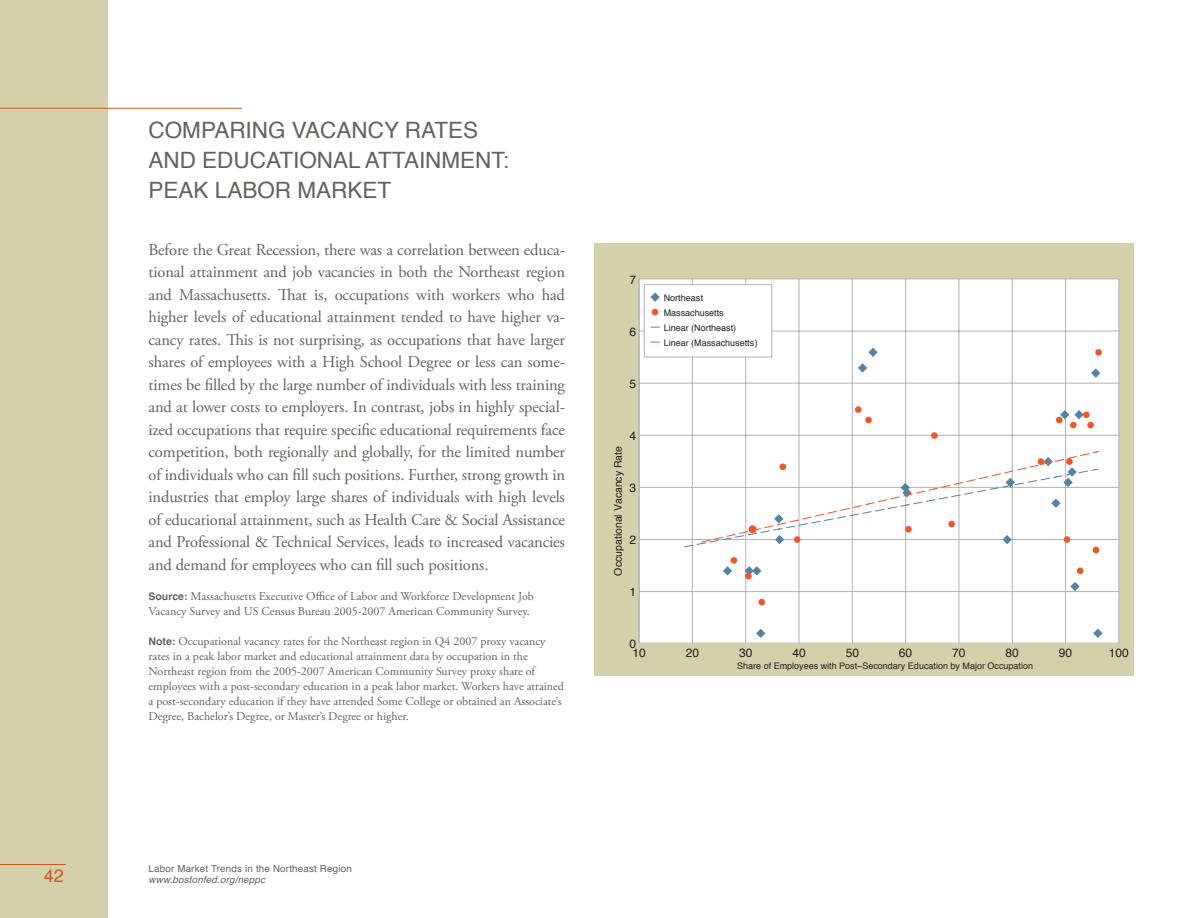
<style>
.page{position:relative;width:1188px;height:918px;background:#fff}
.page>*{position:absolute;margin:0;border:0;box-sizing:border-box;transform-origin:0 0}
.BodyText{font:22.5px/30px "Helvetica";color:#63635b}
.t1{font:18px "Helvetica";color:#ce5b19}
.BodyText-2{font:16.5px/22.5px "Adobe Garamond Pro";letter-spacing:-.01em;color:#63635b;text-align:justify}
.BodyText-3{font:12px/15px "Adobe Garamond Pro";color:#63635b}
.t2{font:12px "Helvetica";color:#231f20}
.t3{font:10.5px "Helvetica";color:#231f20}
.t4{font:9.75px "Helvetica";letter-spacing:.02em;color:#63635b}
.t5{font:italic 9.75px "Helvetica";letter-spacing:.02em;color:#63635b}
.t6{font:9px/15px "Helvetica";color:#231f20}
.s1{font-family:"Helvetica";font-weight:700;font-size:10.5px}
</style>
<div class="page">
<div style="left:0;top:0;width:108px;height:918px;background:#d3d0aa"></div>
<hr style="left:0;top:108px;width:242px;height:1px;background:#ce5b19">
<hr style="left:0;top:864px;width:66px;height:1px;background:#ce5b19">
<div style="left:594px;top:244px;width:540px;height:432px;background:#d3d0aa"></div>
<div style="left:639px;top:279px;width:480px;height:364px;background:#fff"></div>
<hr style="left:639px;top:331px;width:480px;height:1px;background:#b2b3b7">
<hr style="left:639px;top:383px;width:480px;height:1px;background:#b2b3b7">
<hr style="left:639px;top:435px;width:480px;height:1px;background:#b2b3b7">
<hr style="left:639px;top:487px;width:480px;height:1px;background:#b2b3b7">
<hr style="left:639px;top:539px;width:480px;height:1px;background:#b2b3b7">
<hr style="left:639px;top:591px;width:480px;height:1px;background:#b2b3b7">
<hr style="left:1065px;top:279px;width:1px;height:365px;background:#b2b3b7">
<hr style="left:1012px;top:279px;width:1px;height:365px;background:#b2b3b7">
<hr style="left:959px;top:279px;width:1px;height:365px;background:#b2b3b7">
<hr style="left:905px;top:279px;width:1px;height:365px;background:#b2b3b7">
<hr style="left:852px;top:279px;width:1px;height:365px;background:#b2b3b7">
<hr style="left:799px;top:279px;width:1px;height:365px;background:#b2b3b7">
<hr style="left:745px;top:279px;width:1px;height:365px;background:#b2b3b7">
<hr style="left:692px;top:279px;width:1px;height:365px;background:#b2b3b7">
<svg style="left:1091px;top:368px;width:9px;height:10px"></svg>
<svg style="left:1093px;top:629px;width:10px;height:9px"></svg>
<svg style="left:1070px;top:582px;width:10px;height:9px"></svg>
<svg style="left:1060px;top:410px;width:24px;height:9px"></svg>
<svg style="left:868px;top:348px;width:10px;height:9px"></svg>
<svg style="left:858px;top:363px;width:9px;height:10px"></svg>
<svg style="left:756px;top:629px;width:9px;height:9px"></svg>
<svg style="left:745px;top:566px;width:16px;height:10px"></svg>
<svg style="left:723px;top:566px;width:9px;height:10px"></svg>
<div style="left:1087px;top:422px;width:7px;height:6px;background:#f0562c;border-radius:50%"></div>
<div style="left:1070px;top:422px;width:7px;height:6px;background:#f0562c;border-radius:50%"></div>
<div style="left:1095px;top:349px;width:7px;height:7px;background:#f0562c;border-radius:50%"></div>
<div style="left:1056px;top:417px;width:7px;height:6px;background:#f0562c;border-radius:50%"></div>
<svg style="left:1077px;top:568px;width:6px;height:6px"></svg>
<div style="left:1083px;top:411px;width:7px;height:7px;background:#f0562c;border-radius:50%"></div>
<div style="left:855px;top:406px;width:7px;height:7px;background:#f0562c;border-radius:50%"></div>
<div style="left:731px;top:557px;width:6px;height:7px;background:#f0562c;border-radius:50%"></div>
<div style="left:865px;top:417px;width:7px;height:6px;background:#f0562c;border-radius:50%"></div>
<div style="left:931px;top:432px;width:7px;height:7px;background:#f0562c;border-radius:50%"></div>
<div style="left:758px;top:599px;width:7px;height:6px;background:#f0562c;border-radius:50%"></div>
<div style="left:745px;top:573px;width:7px;height:6px;background:#f0562c;border-radius:50%"></div>
<svg style="left:684px;top:450px;width:416px;height:103px"></svg>
<div style="left:644px;top:285px;width:128px;height:72px;background:#fff"></div>
<div style="left:644px;top:284px;width:128px;height:73px;border:1px solid #b2b3b7"></div>
<svg style="left:650px;top:292px;width:10px;height:10px"></svg>
<svg style="left:652px;top:309px;width:6px;height:6px"></svg>
<p class="BodyText" style="left:149px;top:117px;width:362px">COMPARING VACANCY RATES<br>AND EDUCATIONAL ATTAINMENT:<br>PEAK LABOR MARKET</p>
<p class="BodyText-2" style="left:149px;top:239px;width:418px">Before the Great Recession, there was a correlation between educa&shy;tional attainment and job vacancies in both the Northeast region and Massachusetts. That is, occupations with workers who had higher levels of educational attainment tended to have higher va&shy;cancy rates. This is not surprising, as occupations that have larger shares of employees with a High School Degree or less can some&shy;times be filled by the large number of individuals with less training and at lower costs to employers. In contrast, jobs in highly special&shy;ized occupations that require specific educational requirements face competition, both regionally and globally, for the limited number of individuals who can fill such positions. Further, strong growth in industries that employ large shares of individuals with high levels of educational attainment, such as Health Care &amp; Social Assistance and Professional &amp; Technical Services, leads to increased vacancies and demand for employees who can fill such positions.</p>
<p class="BodyText-3" style="left:149px;top:589px;width:387px"><span class="s1">Source:</span> Massachusetts Executive Office of Labor and Workforce Development Job<br>Vacancy Survey and US Census Bureau 2005-2007 American Community Survey.</p>
<p class="BodyText-3" style="left:149px;top:634px;width:417px"><span class="s1">Note:</span> Occupational vacancy rates for the Northeast region in Q4 2007 proxy vacancy rates in a peak labor market and educational attainment data by occupation in the Northeast region from the 2005-2007 American Community Survey proxy share of employees with a post-secondary education in a peak labor market. Workers have attained a post-secondary education if they have attended Some College or obtained an Associate’s Degree, Bachelor’s Degree, or Master’s Degree or higher.</p>
<p class="t2" style="left:629px;top:636px;width:8px">0</p>
<p class="t2" style="left:629px;top:271px;width:8px">7</p>
<p class="t6" style="left:664px;top:291px;width:96px">Northeast<br>Massachusetts<br>Linear (Northeast)<br>Linear (Massachusetts)</p>
<p class="t2" style="left:629px;top:323px;width:8px">6</p>
<p class="t2" style="left:629px;top:375px;width:8px">5</p>
<p class="t2" style="left:629px;top:427px;width:8px">4</p>
<p class="t3" style="left:611px;top:576px;width:131px;rotate:-90deg">Occupational Vacancy Rate</p>
<p class="t2" style="left:629px;top:479px;width:8px">3</p>
<p class="t2" style="left:629px;top:532px;width:8px">2</p>
<p class="t2" style="left:629px;top:584px;width:8px">1</p>
<p class="t2" style="left:632px;top:644px;width:15px">10</p>
<p class="t2" style="left:686px;top:644px;width:15px">20</p>
<p class="t2" style="left:739px;top:644px;width:15px">30</p>
<p class="t2" style="left:792px;top:644px;width:15px">40</p>
<p class="t2" style="left:846px;top:644px;width:15px">50</p>
<p class="t2" style="left:899px;top:644px;width:15px">60</p>
<p class="t2" style="left:952px;top:644px;width:15px">70</p>
<p class="t2" style="left:1006px;top:644px;width:15px">80</p>
<p class="t2" style="left:1059px;top:644px;width:15px">90</p>
<p class="t2" style="left:1109px;top:644px;width:22px">100</p>
<p class="t6" style="left:737px;top:659px;width:297px">Share of Employees with Post−Secondary Education by Major Occupation</p>
<p class="t4" style="left:149px;top:862px;width:205px">Labor Market Trends in the Northeast Region</p>
<p class="t1" style="left:44px;top:864px;width:22px">42</p>
<p class="t5" style="left:149px;top:872px;width:118px">www.bostonfed.org/neppc</p>
</div>
